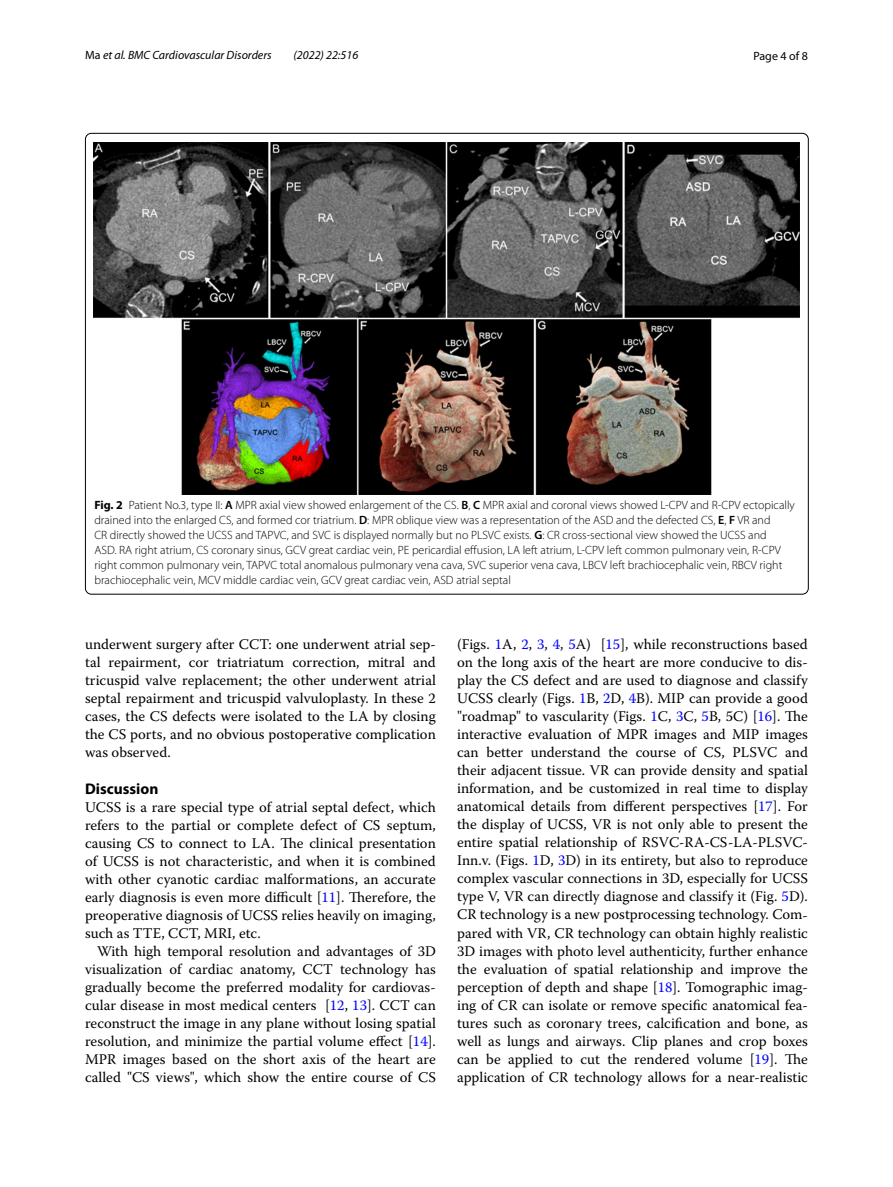
<style>
.page{position:relative;width:893px;height:1187px;background:#fff}
.page>*{position:absolute;margin:0;border:0;box-sizing:border-box;transform-origin:0 0}
.t1{font:700 15.45px "Myriad Pro";color:#000}
.t2{font:14.7px/18px "Warnock Pro";color:#000;text-align:justify}
.t3{font:300 12px/15px "Myriad Pro";color:#000}
.t4{font:italic 12px "Myriad Pro";color:#000}
.t5{font:12px "Myriad Pro";color:#000}
.s1{font-style:normal}
.s2{font-weight:700}
.s3{font-weight:600}
.s4{color:#00f}
</style>
<div class="page">
<img style="left:94px;top:142px;width:706px;height:352px">
<p class="t4" style="left:85px;top:48px;width:188px"><span class="s1">Ma</span> et al. BMC Cardiovascular Disorders</p>
<p class="t4" style="left:294px;top:48px;width:66px">(2022) 22:516</p>
<p class="t5" style="left:753px;top:48px;width:56px">Page 4 of 8</p>
<p class="t3" style="left:94px;top:498px;width:702px"><span class="s2">Fig. 2</span> Patient No.3, type II: <span class="s3">A</span> MPR axial view showed enlargement of the CS. <span class="s3">B</span>, <span class="s3">C</span> MPR axial and coronal views showed L-CPV and R-CPV ectopically drained into the enlarged CS, and formed cor triatrium. <span class="s3">D</span>: MPR oblique view was a representation of the ASD and the defected CS, <span class="s3">E</span>, <span class="s3">F</span> VR and<br>CR directly showed the UCSS and TAPVC, and SVC is displayed normally but no PLSVC exists. <span class="s3">G</span>: CR cross-sectional view showed the UCSS and<br>ASD. RA right atrium, CS coronary sinus, GCV great cardiac vein, PE pericardial effusion, LA left atrium, L-CPV left common pulmonary vein, R-CPV right common pulmonary vein, TAPVC total anomalous pulmonary vena cava, SVC superior vena cava, LBCV left brachiocephalic vein, RBCV right brachiocephalic vein, MCV middle cardiac vein, GCV great cardiac vein, ASD atrial septal</p>
<p class="t2" style="left:85px;top:635px;width:352px">underwent surgery after CCT: one underwent atrial sep&shy;tal repairment, cor triatriatum correction, mitral and tricuspid valve replacement; the other underwent atrial septal repairment and tricuspid valvuloplasty. In these 2 cases, the CS defects were isolated to the LA by closing the CS ports, and no obvious postoperative complication was observed.</p>
<p class="t1" style="left:85px;top:778px;width:75px">Discussion</p>
<p class="t2" style="left:85px;top:797px;width:352px">UCSS is a rare special type of atrial septal defect, which refers to the partial or complete defect of CS septum, causing CS to connect to LA. The clinical presentation of UCSS is not characteristic, and when it is combined with other cyanotic cardiac malformations, an accurate early diagnosis is even more difficult [<span class="s4">11</span>]. Therefore, the preoperative diagnosis of UCSS relies heavily on imaging, such as TTE, CCT, MRI, etc.</p>
<p class="t2" style="left:85px;top:941px;width:352px;text-indent:12px">With high temporal resolution and advantages of 3D visualization of cardiac anatomy, CCT technology has gradually become the preferred modality for cardiovas&shy;cular disease in most medical centers [<span class="s4">12</span>, <span class="s4">13</span>]. CCT can reconstruct the image in any plane without losing spatial resolution, and minimize the partial volume effect [<span class="s4">14</span>].<br>MPR images based on the short axis of the heart are called "CS views", which show the entire course of CS</p>
<p class="t2" style="left:457px;top:635px;width:352px">(Figs. <span class="s4">1</span>A, <span class="s4">2</span>, <span class="s4">3</span>, <span class="s4">4</span>, <span class="s4">5</span>A) [<span class="s4">15</span>], while reconstructions based on the long axis of the heart are more conducive to dis&shy;play the CS defect and are used to diagnose and classify UCSS clearly (Figs. <span class="s4">1</span>B, <span class="s4">2</span>D, <span class="s4">4</span>B). MIP can provide a good "roadmap" to vascularity (Figs. <span class="s4">1</span>C, <span class="s4">3</span>C, <span class="s4">5</span>B, 5C) [<span class="s4">16</span>]. The interactive evaluation of MPR images and MIP images can better understand the course of CS, PLSVC and their adjacent tissue. VR can provide density and spatial information, and be customized in real time to display anatomical details from different perspectives [<span class="s4">17</span>]. For the display of UCSS, VR is not only able to present the entire spatial relationship of RSVC-RA-CS-LA-PLSVC-Inn.v. (Figs. <span class="s4">1</span>D, <span class="s4">3</span>D) in its entirety, but also to reproduce complex vascular connections in 3D, especially for UCSS type V, VR can directly diagnose and classify it (Fig. <span class="s4">5</span>D).<br>CR technology is a new postprocessing technology. Com&shy;pared with VR, CR technology can obtain highly realistic 3D images with photo level authenticity, further enhance the evaluation of spatial relationship and improve the perception of depth and shape [<span class="s4">18</span>]. Tomographic imag&shy;ing of CR can isolate or remove specific anatomical fea&shy;tures such as coronary trees, calcification and bone, as well as lungs and airways. Clip planes and crop boxes can be applied to cut the rendered volume [<span class="s4">19</span>]. The application of CR technology allows for a near-realistic</p>
</div>
